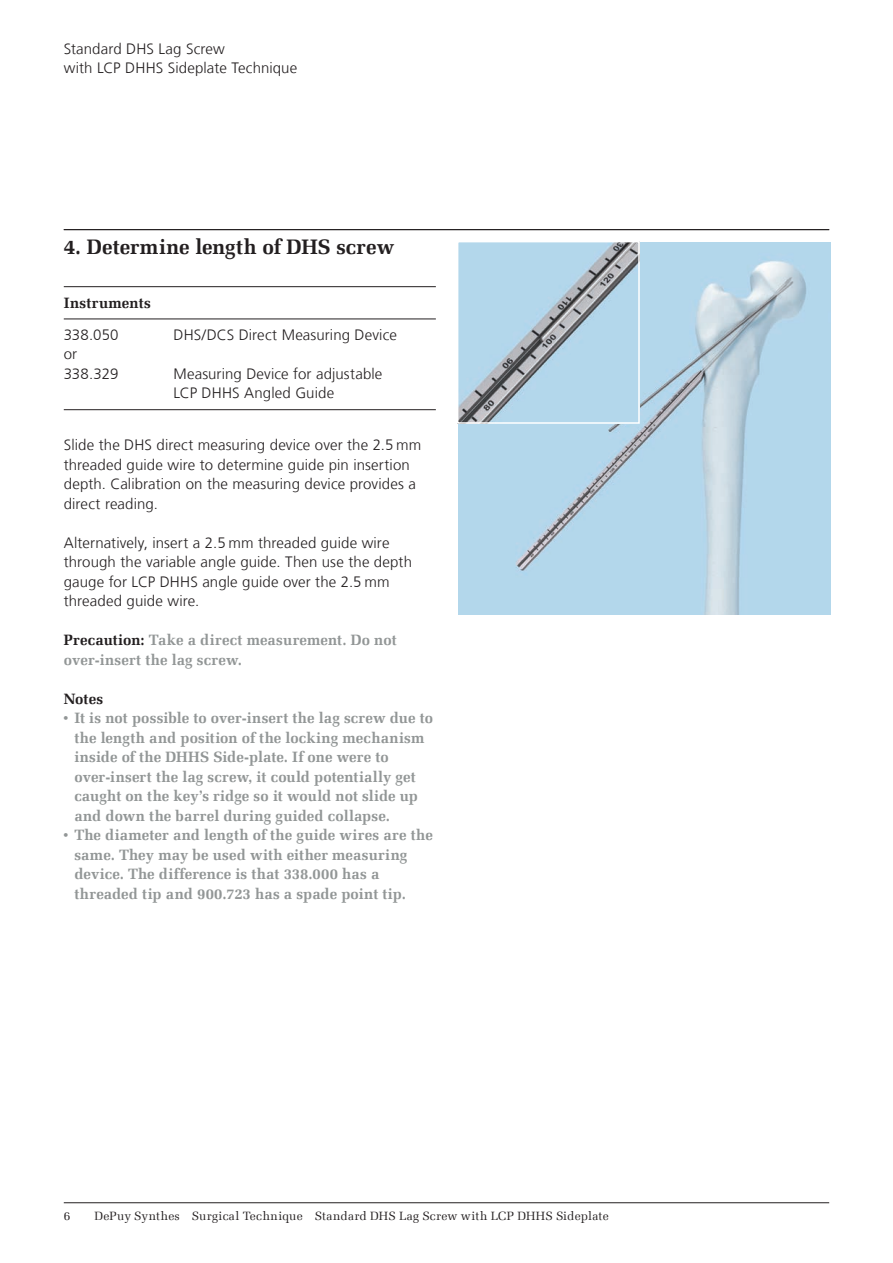
<style>
.page{position:relative;width:893px;height:1263px;background:#fff}
.page>*{position:absolute;margin:0;border:0;box-sizing:border-box;transform-origin:0 0}
._04_Step_number{font:700 21px "Melior Com";letter-spacing:.005em;color:#231f20}
._11_EN_Call_out{font:700 15px/19.5px "Melior Com";letter-spacing:.005em;color:#929696}
._07_EN_Body_Copy{font:300 15px/19.5px "Frutiger LT Com";letter-spacing:.01em;color:#231f20}
._09_Instrument_rule{font:300 15px "Frutiger LT Com";letter-spacing:.01em;color:#231f20}
._09_Instrument_rule-2{font:700 15px "Melior Com";letter-spacing:.025em;color:#231f20}
._11_EN_Call_out-2{font:700 15px "Melior Com";letter-spacing:.005em;color:#231f20}
.t1{font:12px "Melior Com";letter-spacing:.02em;color:#231f20}
.s1{color:#231f20}
.s2{font-family:"Universal Newswith Comm Pi";font-weight:400}
</style>
<div class="page">
<hr style="left:64px;top:1202px;width:765px;height:1px;background:#231f20">
<img style="left:458px;top:242px;width:372px;height:372px">
<img style="left:460px;top:244px;width:177px;height:177px">
<div style="left:457px;top:241px;width:183px;height:183px;border:2px solid #fff"></div>
<hr style="left:64px;top:229px;width:765px;height:1px;background:#231f20">
<hr style="left:64px;top:286px;width:372px;height:1px;background:#231f20">
<hr style="left:64px;top:319px;width:372px;height:1px;background:#231f20">
<hr style="left:64px;top:409px;width:372px;height:1px;background:#231f20">
<p class="_07_EN_Body_Copy" style="left:64px;top:39px;width:235px">Standard DHS Lag Screw<br>with LCP DHHS Sideplate Technique</p>
<p class="_04_Step_number" style="left:64px;top:234px;width:332px">4. Determine length of DHS screw</p>
<p class="_09_Instrument_rule-2" style="left:64px;top:293px;width:88px">Instruments</p>
<p class="_09_Instrument_rule" style="left:64px;top:326px;width:56px">338.050</p>
<p class="_09_Instrument_rule" style="left:173px;top:326px;width:225px">DHS/DCS Direct Measuring Device</p>
<p class="_07_EN_Body_Copy" style="left:64px;top:345px;width:15px">or</p>
<p class="_07_EN_Body_Copy" style="left:64px;top:364px;width:56px">338.329</p>
<p class="_07_EN_Body_Copy" style="left:173px;top:364px;width:210px">Measuring Device for adjustable<br>LCP DHHS Angled Guide</p>
<p class="_07_EN_Body_Copy" style="left:64px;top:435px;width:359px">Slide the DHS direct measuring device over the 2.5 mm threaded guide wire to determine guide pin insertion depth. Calibration on the measuring device provides a direct reading.</p>
<p class="_07_EN_Body_Copy" style="left:64px;top:533px;width:350px">Alternatively, insert a 2.5 mm threaded guide wire through the variable angle guide. Then use the depth gauge for LCP DHHS angle guide over the 2.5 mm threaded guide wire.</p>
<p class="_11_EN_Call_out" style="left:64px;top:630px;width:334px"><span class="s1">Precaution:</span> Take a direct measurement. Do not over-insert the lag screw.</p>
<p class="_11_EN_Call_out-2" style="left:64px;top:689px;width:41px">Notes</p>
<p class="_11_EN_Call_out" style="left:74px;top:708px;width:360px;text-indent:-11px"><span class="s2">•</span> It is not possible to over-insert the lag screw due to the length and position of the locking mechanism inside of the DHHS Side-plate. If one were to over-insert the lag screw, it could potentially get caught on the key’s ridge so it would not slide up and down the barrel during guided collapse.</p>
<p class="_11_EN_Call_out" style="left:74px;top:825px;width:360px;text-indent:-11px"><span class="s2">•</span> The diameter and length of the guide wires are the same. They may be used with either measuring device. The difference is that 338.000 has a threaded tip and 900.723 has a spade point tip.</p>
<p class="t1" style="left:64px;top:1209px;width:8px">6</p>
<p class="t1" style="left:94px;top:1209px;width:516px">DePuy Synthes Surgical Technique Standard DHS Lag Screw with LCP DHHS Sideplate</p>
</div>
